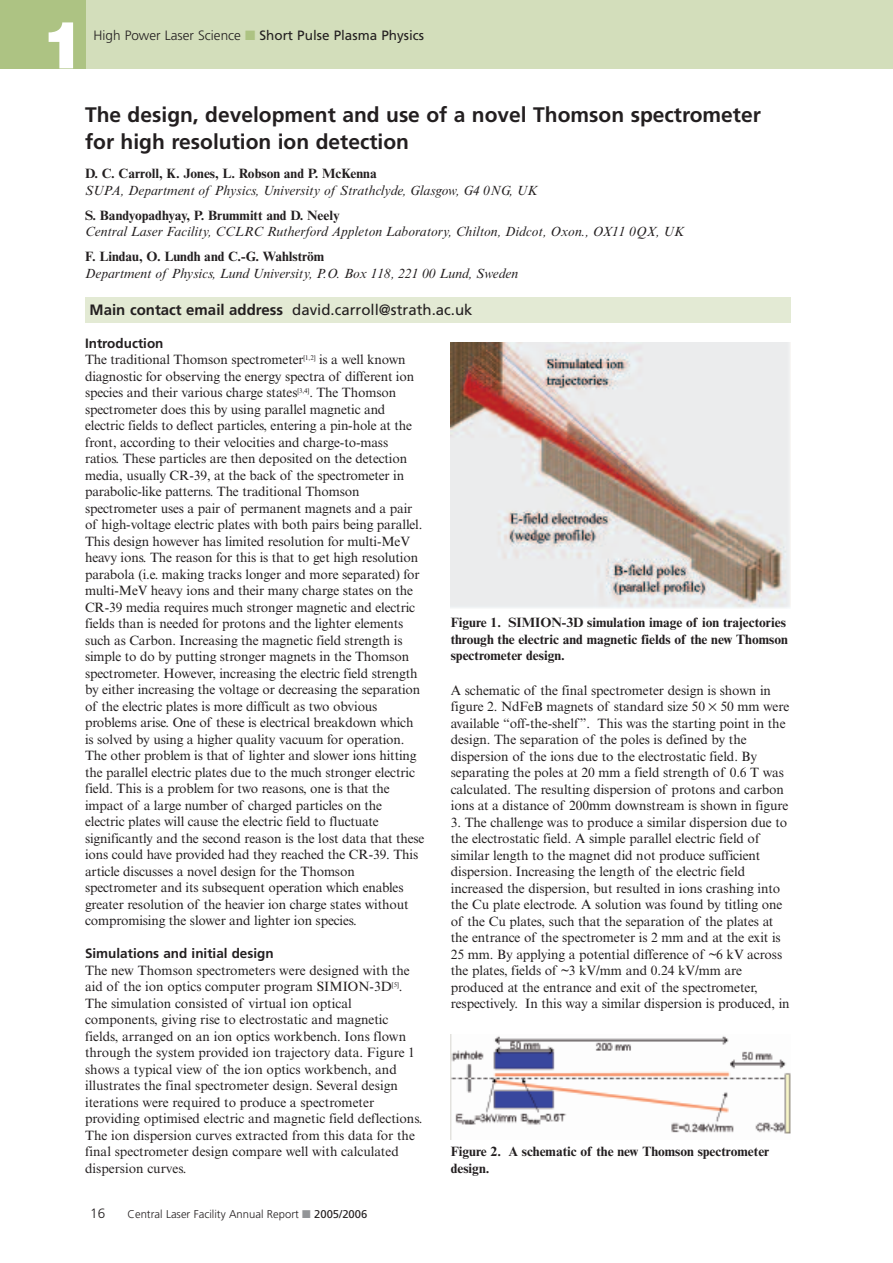
<style>
.page{position:relative;width:893px;height:1263px;background:#fff}
.page>*{position:absolute;margin:0;border:0;box-sizing:border-box;transform-origin:0 0}
.t1{font:900 66px "Helvetica Neue";color:#fff}
.t2{font:700 21px/27px "Frutiger";color:#231f20}
.t3{font:15px "Frutiger";color:#231f20}
.t4{font:13.5px/16.5px "Times NRMT";letter-spacing:-.01em;color:#231f20}
.t5{font:700 13.5px/16.5px "Times NRMT";color:#231f20}
.t6{font:italic 13.5px "Times NRMT";color:#231f20}
.t7{font:13.5px "Frutiger";color:#231f20}
.t8{font:700 13.5px "Frutiger";color:#231f20}
.t9{font:300 13.5px "Frutiger";color:#231f20}
.t10{font:300 11.25px "Frutiger";color:#231f20}
.s1{font-weight:300}
.s2{color:#adc383}
.s3{font-weight:700}
.s4{color:#939598}
.s5{font-weight:400}
</style>
<div class="page">
<div style="left:85px;top:298px;width:706px;height:25px;background:#e3ead4"></div>
<div style="left:85px;top:0;width:808px;height:68px;background:#d3debb"></div>
<div style="left:0;top:0;width:85px;height:68px;background:#adc383"></div>
<img style="left:451px;top:342px;width:340px;height:266px">
<img style="left:451px;top:1034px;width:340px;height:106px">
<h1 class="t1" style="left:41px;top:21px;width:46px">1</h1>
<p class="t7" style="left:94px;top:30px;width:332px"><span class="s1">High Power Laser Science</span> <span class="s2">■</span> Short Pulse Plasma Physics</p>
<h2 class="t2" style="left:85px;top:103px;width:677px">The design, development and use of a novel Thomson spectrometer for high resolution ion detection</h2>
<p class="t5" style="left:85px;top:167px;width:293px">D. C. Carroll, K. Jones, L. Robson and P. McKenna</p>
<p class="t6" style="left:85px;top:185px;width:453px">SUPA, Department of Physics, University of Strathclyde, Glasgow, G4 0NG, UK</p>
<p class="t5" style="left:85px;top:208px;width:256px">S. Bandyopadhyay, P. Brummitt and D. Neely</p>
<p class="t6" style="left:85px;top:227px;width:600px">Central Laser Facility, CCLRC Rutherford Appleton Laboratory, Chilton, Didcot, Oxon., OX11 0QX, UK</p>
<p class="t5" style="left:85px;top:250px;width:241px">F. Lindau, O. Lundh and C.-G. Wahlström</p>
<p class="t6" style="left:85px;top:268px;width:435px">Department of Physics, Lund University, P.O. Box 118, 221 00 Lund, Sweden</p>
<p class="t3" style="left:90px;top:304px;width:384px"><span class="s3">Main contact email address</span> david.carroll@strath.ac.uk</p>
<p class="t8" style="left:85px;top:338px;width:80px">Introduction</p>
<p class="t4" style="left:85px;top:353px;width:341px">The traditional Thomson spectrometer<sup>[1,2]</sup> is a well known diagnostic for observing the energy spectra of different ion species and their various charge states<sup>[3,4]</sup>. The Thomson spectrometer does this by using parallel magnetic and electric fields to deflect particles, entering a pin-hole at the front, according to their velocities and charge-to-mass ratios. These particles are then deposited on the detection media, usually CR-39, at the back of the spectrometer in parabolic-like patterns. The traditional Thomson spectrometer uses a pair of permanent magnets and a pair of high-voltage electric plates with both pairs being parallel.<br>This design however has limited resolution for multi-MeV heavy ions. The reason for this is that to get high resolution parabola (i.e. making tracks longer and more separated) for multi-MeV heavy ions and their many charge states on the CR-39 media requires much stronger magnetic and electric fields than is needed for protons and the lighter elements such as Carbon. Increasing the magnetic field strength is simple to do by putting stronger magnets in the Thomson spectrometer. However, increasing the electric field strength by either increasing the voltage or decreasing the separation of the electric plates is more difficult as two obvious problems arise. One of these is electrical breakdown which is solved by using a higher quality vacuum for operation.<br>The other problem is that of lighter and slower ions hitting the parallel electric plates due to the much stronger electric field. This is a problem for two reasons, one is that the impact of a large number of charged particles on the electric plates will cause the electric field to fluctuate significantly and the second reason is the lost data that these ions could have provided had they reached the CR-39. This article discusses a novel design for the Thomson spectrometer and its subsequent operation which enables greater resolution of the heavier ion charge states without compromising the slower and lighter ion species.</p>
<p class="t8" style="left:85px;top:948px;width:190px">Simulations and initial design</p>
<p class="t4" style="left:85px;top:963px;width:339px">The new Thomson spectrometers were designed with the aid of the ion optics computer program SIMION-3D<sup>[5]</sup>.<br>The simulation consisted of virtual ion optical components, giving rise to electrostatic and magnetic fields, arranged on an ion optics workbench. Ions flown through the system provided ion trajectory data. Figure 1 shows a typical view of the ion optics workbench, and illustrates the final spectrometer design. Several design iterations were required to produce a spectrometer providing optimised electric and magnetic field deflections.<br>The ion dispersion curves extracted from this data for the final spectrometer design compare well with calculated dispersion curves.</p>
<p class="t5" style="left:451px;top:616px;width:339px">Figure 1. SIMION-3D simulation image of ion trajectories through the electric and magnetic fields of the new Thomson spectrometer design.</p>
<p class="t4" style="left:451px;top:683px;width:340px">A schematic of the final spectrometer design is shown in figure 2. NdFeB magnets of standard size 50 50 mm were available “off-the-shelf”. This was the starting point in the design. The separation of the poles is defined by the dispersion of the ions due to the electrostatic field. By separating the poles at 20 mm a field strength of 0.6 T was calculated. The resulting dispersion of protons and carbon ions at a distance of 200mm downstream is shown in figure</p>
<p class="t4" style="left:451px;top:815px;width:340px">3. The challenge was to produce a similar dispersion due to the electrostatic field. A simple parallel electric field of similar length to the magnet did not produce sufficient dispersion. Increasing the length of the electric field increased the dispersion, but resulted in ions crashing into the Cu plate electrode. A solution was found by titling one of the Cu plates, such that the separation of the plates at the entrance of the spectrometer is 2 mm and at the exit is 25 mm. By applying a potential difference of ~6 kV across the plates, fields of ~3 kV/mm and 0.24 kV/mm are produced at the entrance and exit of the spectrometer, respectively. In this way a similar dispersion is produced, in</p>
<p class="t5" style="left:451px;top:1144px;width:320px">Figure 2. A schematic of the new Thomson spectrometer design.</p>
<p class="t9" style="left:90px;top:1208px;width:17px">16</p>
<p class="t10" style="left:128px;top:1210px;width:241px">Central Laser Facility Annual Report <span class="s4">■</span> <span class="s5">2005/2006</span></p>
</div>
